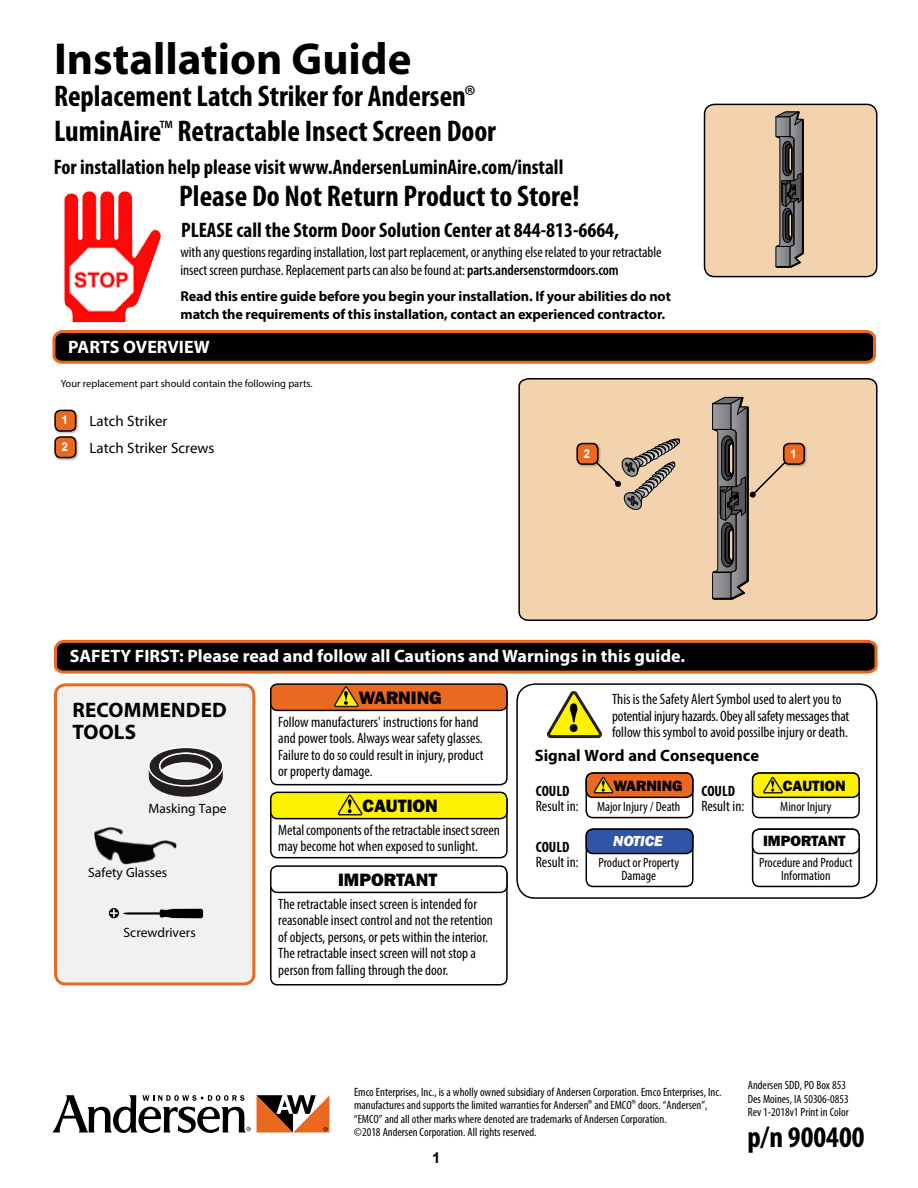
<style>
.page{position:relative;width:918px;height:1188px;background:#fff}
.page>*{position:absolute;margin:0;border:0;box-sizing:border-box;transform-origin:0 0}
.t1{font:700 45px "Myriad Pro";color:#000}
.t2{font:700 condensed 30px/34.5px "Myriad Pro";color:#000}
.t3{font:700 condensed 21px "Myriad Pro";color:#000}
.t4{font:700 21px/22.5px "Myriad Pro";letter-spacing:.01em;color:#000}
.t5{font:700 18px "Myriad Pro";color:#fff}
.t6{font:18px "ITC Franklin Gothic Std Hvy";color:#000}
.t7{font:700 16.5px "Myriad Pro";color:#000}
.t8{font:condensed 15px/16.5px "Myriad Pro";color:#000}
.t9{font:15px/27px "Myriad Pro";color:#000}
.t10{font:15px "ITC Franklin Gothic Std Hvy";color:#000}
.t11{font:700 condensed 15px "Myriad Pro";color:#000}
.t12{font:15px "ITC Franklin Gothic Std Hvy It";color:#fff}
.t13{font:700 15px "Arial";color:#000}
.t14{font:700 14.25px/18px "Myriad Pro";letter-spacing:-.01em;color:#000}
.t15{font:condensed 13.5px/13.5px "Myriad Pro";color:#000;text-align:center}
.t16{font:13.5px "Myriad Pro";color:#000}
.t17{font:condensed 12px/13.5px "Myriad Pro";color:#000}
.t18{font:700 12px "Arial";color:#fff}
.t19{font:10.5px "Myriad Pro";color:#000}
.s1{font-weight:400}
.s2{font-weight:400;font-size:27px}
.s3{font-weight:600}
</style>
<div class="page">
<div style="left:518px;top:378px;width:360px;height:243px;background:#f2d3ae"></div>
<img style="left:65px;top:191px;width:58px;height:49px">
<svg style="left:581px;top:439px;width:100px;height:114px;background:#dbc0a1"></svg>
<svg style="left:709px;top:395px;width:81px;height:205px;background:#b3a18b"></svg>
<svg style="left:52px;top:330px;width:824px;height:34px;background:#2d1508"></svg>
<div style="left:54px;top:436px;width:25px;height:25px;background:#000;opacity:.3"></div>
<div style="left:55px;top:437px;width:21px;height:21px;background:#ea6820;border-radius:5px"></div>
<div style="left:54px;top:436px;width:22px;height:22px;border:2px solid #000101;border-radius:5px"></div>
<div style="left:54px;top:409px;width:25px;height:25px;background:#000;opacity:.3"></div>
<div style="left:55px;top:410px;width:21px;height:21px;background:#ea6820;border-radius:5px"></div>
<div style="left:54px;top:410px;width:22px;height:22px;border:2px solid #000101;border-radius:5px"></div>
<div style="left:782px;top:442px;width:26px;height:26px;background:#000;opacity:.3"></div>
<div style="left:784px;top:444px;width:20px;height:20px;background:#ea6820;border-radius:5px"></div>
<div style="left:783px;top:443px;width:22px;height:22px;border:2px solid #000101;border-radius:5px"></div>
<div style="left:576px;top:442px;width:25px;height:26px;background:#000;opacity:.3"></div>
<div style="left:577px;top:444px;width:21px;height:20px;background:#ea6820;border-radius:5px"></div>
<div style="left:576px;top:443px;width:22px;height:22px;border:2px solid #000101;border-radius:5px"></div>
<svg style="left:52px;top:1095px;width:199px;height:38px"></svg>
<svg style="left:257px;top:1095px;width:72px;height:37px"></svg>
<div style="left:705px;top:104px;width:172px;height:173px;background:#f2d3ae;border-radius:10px"></div>
<svg style="left:775px;top:111px;width:29px;height:157px;background:#66625e"></svg>
<div style="left:704px;top:104px;width:173px;height:173px;border:2px solid #000;border-radius:10px"></div>
<svg style="left:54px;top:639px;width:824px;height:35px;background:#331c0f"></svg>
<div style="left:56px;top:685px;width:198px;height:299px;background:#f1f1f2;border-radius:10px"></div>
<div style="left:54px;top:683px;width:201px;height:303px;border:3px solid #ea6820;border-radius:10px"></div>
<img style="left:94px;top:827px;width:83px;height:38px">
<svg style="left:109px;top:908px;width:94px;height:10px"></svg>
<div style="left:270px;top:867px;width:238px;height:118px;border:2px solid #000;border-radius:7px"></div>
<div style="left:270px;top:685px;width:238px;height:100px;border:2px solid #000;border-radius:7px"></div>
<div style="left:270px;top:794px;width:238px;height:64px;border:2px solid #000;border-radius:7px"></div>
<div style="left:271px;top:866px;width:236px;height:26px;background:#fff;border-radius:7px"></div>
<div style="left:270px;top:865px;width:238px;height:28px;border:2px solid #000;border-radius:7px"></div>
<div style="left:271px;top:684px;width:236px;height:26px;background:#ea6820;border-radius:7px"></div>
<svg style="left:334px;top:686px;width:25px;height:22px"></svg>
<div style="left:270px;top:683px;width:238px;height:28px;border:2px solid #000;border-radius:7px"></div>
<div style="left:271px;top:792px;width:236px;height:27px;background:#fff200;border-radius:7px"></div>
<svg style="left:337px;top:795px;width:26px;height:21px"></svg>
<div style="left:270px;top:792px;width:238px;height:27px;border:2px solid #000;border-radius:7px"></div>
<div style="left:516px;top:683px;width:362px;height:216px;border:2px solid #000;border-radius:18px"></div>
<div style="left:586px;top:772px;width:108px;height:46px;border:2px solid #000;border-radius:7px"></div>
<div style="left:586px;top:828px;width:108px;height:59px;border:2px solid #000;border-radius:7px"></div>
<div style="left:752px;top:772px;width:108px;height:46px;border:2px solid #000;border-radius:7px"></div>
<div style="left:752px;top:828px;width:108px;height:59px;border:2px solid #000;border-radius:7px"></div>
<svg style="left:547px;top:691px;width:55px;height:48px"></svg>
<div style="left:586px;top:773px;width:107px;height:24px;background:#ea6820;border-radius:7px"></div>
<svg style="left:593px;top:776px;width:21px;height:18px"></svg>
<div style="left:586px;top:772px;width:108px;height:26px;border:2px solid #000;border-radius:7px"></div>
<div style="left:586px;top:829px;width:107px;height:25px;background:#3155a6;border-radius:7px"></div>
<div style="left:586px;top:829px;width:108px;height:25px;border:2px solid #000;border-radius:7px"></div>
<div style="left:753px;top:773px;width:106px;height:24px;background:#fff200;border-radius:7px"></div>
<svg style="left:763px;top:776px;width:20px;height:18px"></svg>
<div style="left:752px;top:772px;width:108px;height:26px;border:2px solid #000;border-radius:7px"></div>
<div style="left:752px;top:829px;width:108px;height:25px;border:2px solid #000;border-radius:7px"></div>
<svg style="left:149px;top:749px;width:74px;height:48px"></svg>
<div style="left:148px;top:747px;width:76px;height:40px;border:2px solid #fff;border-radius:50%"></div>
<h1 class="t1" style="left:54px;top:30px;width:359px">Installation Guide</h1>
<h2 class="t2" style="left:54px;top:79px;width:444px">Replacement Latch Striker for Andersen<span class="s1">®<br></span>LuminAire<span class="s2">™</span> Retractable Insect Screen Door</h2>
<h3 class="t3" style="left:54px;top:153px;width:511px">For installation help please visit www.AndersenLuminAire.com/install</h3>
<h2 class="t2" style="left:179px;top:178px;width:402px">Please Do Not Return Product to Store!</h2>
<p class="t8" style="left:181px;top:243px;width:483px;line-height:18px">with any questions regarding installation, lost part replacement, or anything else related to your retractable insect screen purchase. Replacement parts can also be found at: <span class="s3">parts.andersenstormdoors.com</span></p>
<p class="t14" style="left:181px;top:286px;width:492px">Read this entire guide before you begin your installation. If your abilities do not match the requirements of this installation, contact an experienced contractor.</p>
<h3 class="t3" style="left:181px;top:217px;width:439px">PLEASE call the Storm Door Solution Center at 844-813-6664,</h3>
<p class="t5" style="left:68px;top:335px;width:143px">PARTS OVERVIEW</p>
<p class="t19" style="left:61px;top:377px;width:254px">Your replacement part should contain the following parts.</p>
<p class="t18" style="left:62px;top:412px;width:8px">1</p>
<p class="t18" style="left:62px;top:439px;width:8px">2</p>
<p class="t9" style="left:89px;top:407px;width:127px">Latch Striker<br>Latch Striker Screws</p>
<p class="t18" style="left:584px;top:445px;width:8px">2</p>
<p class="t18" style="left:790px;top:445px;width:8px">1</p>
<p class="t5" style="left:70px;top:645px;width:617px">SAFETY FIRST: Please read and follow all Cautions and Warnings in this guide.</p>
<h3 class="t4" style="left:72px;top:698px;width:156px">RECOMMENDED<br>TOOLS</h3>
<p class="t6" style="left:359px;top:687px;width:84px">WARNING</p>
<p class="t8" style="left:612px;top:691px;width:239px">This is the Safety Alert Symbol used to alert you to potential injury hazards. Obey all safety messages that follow this symbol to avoid possilbe injury or death.</p>
<p class="t10" style="left:613px;top:777px;width:71px">WARNING</p>
<p class="t8" style="left:278px;top:713px;width:207px">Follow manufacturers' instructions for hand and power tools. Always wear safety glasses.<br>Failure to do so could result in injury, product or property damage.</p>
<p class="t7" style="left:535px;top:745px;width:226px">Signal Word and Consequence</p>
<p class="t11" style="left:536px;top:782px;width:35px">COULD</p>
<p class="t8" style="left:536px;top:798px;width:44px">Result in:</p>
<p class="t11" style="left:536px;top:838px;width:35px">COULD</p>
<p class="t8" style="left:536px;top:854px;width:44px">Result in:</p>
<p class="t10" style="left:783px;top:777px;width:64px">CAUTION</p>
<p class="t11" style="left:701px;top:782px;width:35px">COULD</p>
<p class="t8" style="left:701px;top:798px;width:44px">Result in:</p>
<p class="t6" style="left:362px;top:796px;width:77px">CAUTION</p>
<p class="t15" style="left:597px;top:799px;width:85px">Major Injury / Death</p>
<p class="t15" style="left:780px;top:799px;width:53px">Minor Injury</p>
<p class="t16" style="left:148px;top:800px;width:80px">Masking Tape</p>
<p class="t8" style="left:278px;top:821px;width:223px">Metal components of the retractable insect screen may become hot when exposed to sunlight.</p>
<p class="t6" style="left:338px;top:869px;width:101px">IMPORTANT</p>
<p class="t10" style="left:763px;top:832px;width:84px">IMPORTANT</p>
<p class="t12" style="left:613px;top:833px;width:51px">NOTICE</p>
<p class="t15" style="left:598px;top:855px;width:82px">Product or Property<br>Damage</p>
<p class="t15" style="left:759px;top:855px;width:95px">Procedure and Product<br>Information</p>
<p class="t16" style="left:88px;top:864px;width:81px">Safety Glasses</p>
<p class="t16" style="left:124px;top:924px;width:74px">Screwdrivers</p>
<p class="t8" style="left:278px;top:895px;width:216px">The retractable insect screen is intended for reasonable insect control and not the retention of objects, persons, or pets within the interior.<br>The retractable insect screen will not stop a person from falling through the door.</p>
<p class="t17" style="left:354px;top:1085px;width:369px">Emco Enterprises, Inc., is a wholly owned subsidiary of Andersen Corporation. Emco Enterprises, Inc. manufactures and supports the limited warranties for Andersen® and EMCO® doors. “Andersen”, “EMCO” and all other marks where denoted are trademarks of Andersen Corporation.<br>©2018 Andersen Corporation. All rights reserved.</p>
<p class="t13" style="left:432px;top:1148px;width:10px">1</p>
<p class="t17" style="left:748px;top:1079px;width:102px">Andersen SDD, PO Box 853<br>Des Moines, IA 50306-0853<br>Rev 1-2018v1 Print in Color</p>
<h2 class="t2" style="left:748px;top:1119px;width:118px">p/n 900400</h2>
</div>
